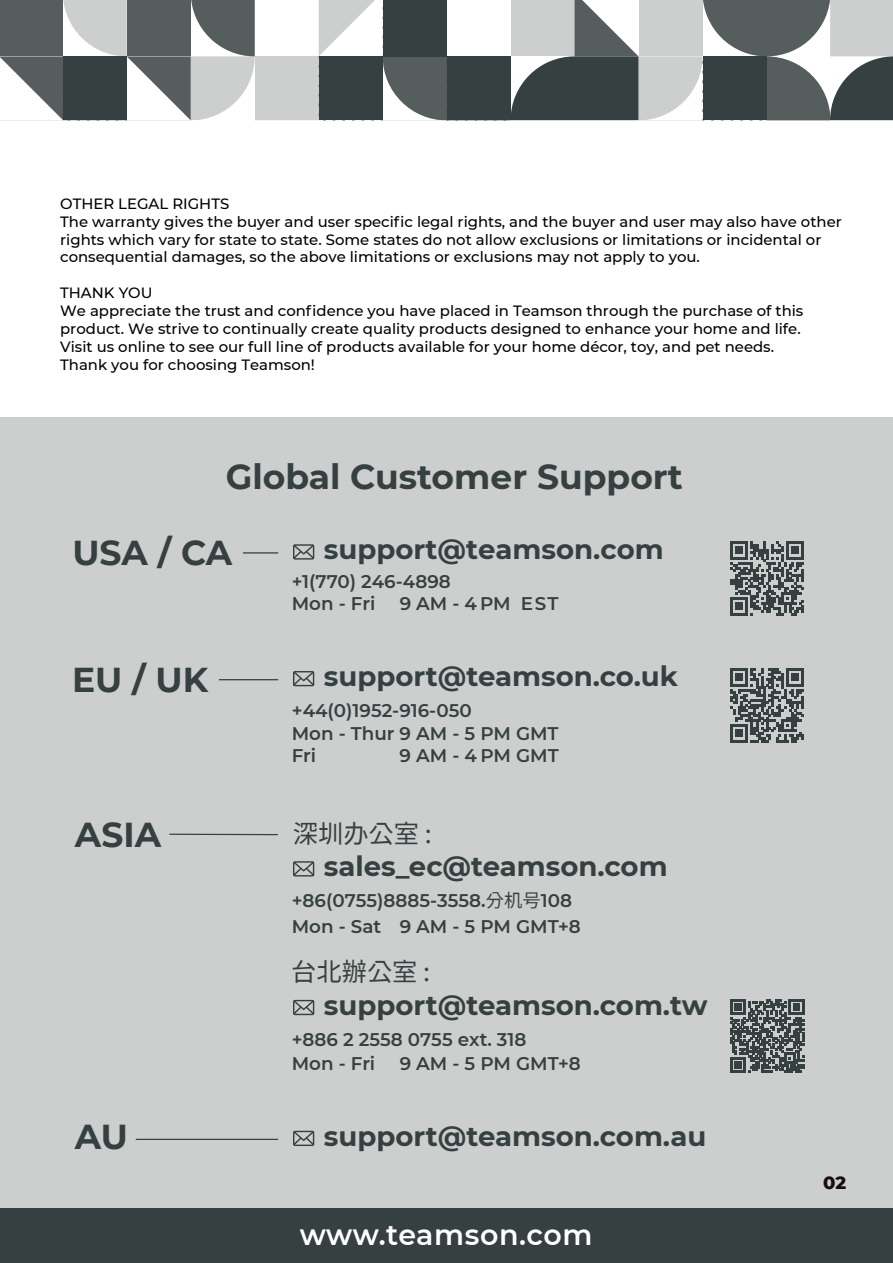
<style>
.page{position:relative;width:893px;height:1263px;background:#fff}
.page>*{position:absolute;margin:0;border:0;box-sizing:border-box;transform-origin:0 0}
.t1{font:700 34.5px "Montserrat";color:#374040}
.t2{font:600 28.5px "Montserrat";letter-spacing:.015em;color:#fff}
.t3{font:700 27.6px "Montserrat";color:#374040}
.t4{font:25.2px "Taipei Sans TC Beta";color:#374040}
.t5{font:600 18.3px/22.2px "Montserrat";color:#374040}
.t6{font:800 18px "Montserrat";color:#190c0d}
.t7{font:500 14.85px/17.9px "Montserrat";color:#000001}
.s1{font-family:"Taipei Sans TC Beta";font-weight:400}
</style>
<div class="page">
<div style="left:0;top:418px;width:893px;height:791px;background:#cdcfcf"></div>
<div style="left:0;top:1208px;width:893px;height:55px;background:#374040"></div>
<div style="left:255px;top:56px;width:64px;height:64px;background:#cdcfcf"></div>
<hr style="left:127px;top:120px;width:64px;height:1px;background:#374040">
<hr style="left:0;top:120px;width:63px;height:1px;background:#374040">
<svg style="left:0;top:0;width:255px;height:120px"></svg>
<svg style="left:319px;top:0;width:574px;height:121px"></svg>
<hr style="left:243px;top:552px;width:35px;height:1px;background:#374040">
<hr style="left:219px;top:679px;width:59px;height:1px;background:#374040">
<svg style="left:730px;top:541px;width:74px;height:74px"></svg>
<svg style="left:293px;top:544px;width:21px;height:16px"></svg>
<svg style="left:730px;top:668px;width:74px;height:74px"></svg>
<svg style="left:293px;top:671px;width:21px;height:15px"></svg>
<hr style="left:136px;top:1139px;width:142px;height:1px;background:#374040">
<svg style="left:293px;top:1131px;width:21px;height:15px"></svg>
<hr style="left:170px;top:834px;width:107px;height:1px;background:#374040">
<svg style="left:730px;top:999px;width:74px;height:74px"></svg>
<svg style="left:293px;top:861px;width:21px;height:15px"></svg>
<svg style="left:293px;top:1000px;width:21px;height:15px"></svg>
<p class="t7" style="left:60px;top:194px;width:783px">OTHER LEGAL RIGHTS<br>The warranty gives the buyer and user specific legal rights, and the buyer and user may also have other rights which vary for state to state. Some states do not allow exclusions or limitations or incidental or consequential damages, so the above limitations or exclusions may not apply to you.</p>
<p class="t7" style="left:60px;top:283px;width:745px">THANK YOU<br>We appreciate the trust and confidence you have placed in Teamson through the purchase of this product. We strive to continually create quality products designed to enhance your home and life.<br>Visit us online to see our full line of products available for your home décor, toy, and pet needs.<br>Thank you for choosing Teamson!</p>
<h1 class="t1" style="left:226px;top:451px;width:459px">Global Customer Support</h1>
<h1 class="t1" style="left:72px;top:528px;width:161px">USA / CA</h1>
<h3 class="t3" style="left:324px;top:530px;width:341px">support@teamson.com</h3>
<p class="t5" style="left:292px;top:592px;width:85px">Mon - Fri</p>
<p class="t5" style="left:400px;top:592px;width:160px">9 AM - 4PM EST</p>
<p class="t5" style="left:292px;top:569px;width:160px">+1(770) 246-4898</p>
<h1 class="t1" style="left:72px;top:655px;width:138px">EU / UK</h1>
<h3 class="t3" style="left:324px;top:656px;width:356px">support@teamson.co.uk</h3>
<h1 class="t1" style="left:75px;top:810px;width:88px">ASIA</h1>
<p class="t5" style="left:292px;top:699px;width:268px">+44(0)1952-916-050<br>Mon - Thur 9 AM - 5 PM GMT<br>Fri</p>
<p class="t5" style="left:400px;top:743px;width:161px">9 AM - 4 PM GMT</p>
<h3 class="t4" style="left:293px;top:819px;width:140px">深圳办公室 :</h3>
<h3 class="t3" style="left:324px;top:846px;width:345px">sales_ec@teamson.com</h3>
<p class="t5" style="left:292px;top:889px;width:282px">+86(0755)8885-3558.<span class="s1">分机号</span>108</p>
<p class="t5" style="left:292px;top:915px;width:290px">Mon - Sat 9 AM - 5 PM GMT+8</p>
<h3 class="t4" style="left:291px;top:958px;width:140px">台北辦公室 :</h3>
<h3 class="t3" style="left:324px;top:985px;width:385px">support@teamson.com.tw</h3>
<p class="t5" style="left:292px;top:1028px;width:236px">+886 2 2558 0755 ext. 318</p>
<p class="t5" style="left:292px;top:1051px;width:85px">Mon - Fri</p>
<p class="t5" style="left:400px;top:1051px;width:183px">9 AM - 5 PM GMT+8</p>
<h1 class="t1" style="left:75px;top:1112px;width:55px">AU</h1>
<h3 class="t3" style="left:324px;top:1116px;width:384px">support@teamson.com.au</h3>
<h2 class="t2" style="left:300px;top:1214px;width:294px">www.teamson.com</h2>
<p class="t6" style="left:823px;top:1169px;width:25px">02</p>
</div>
